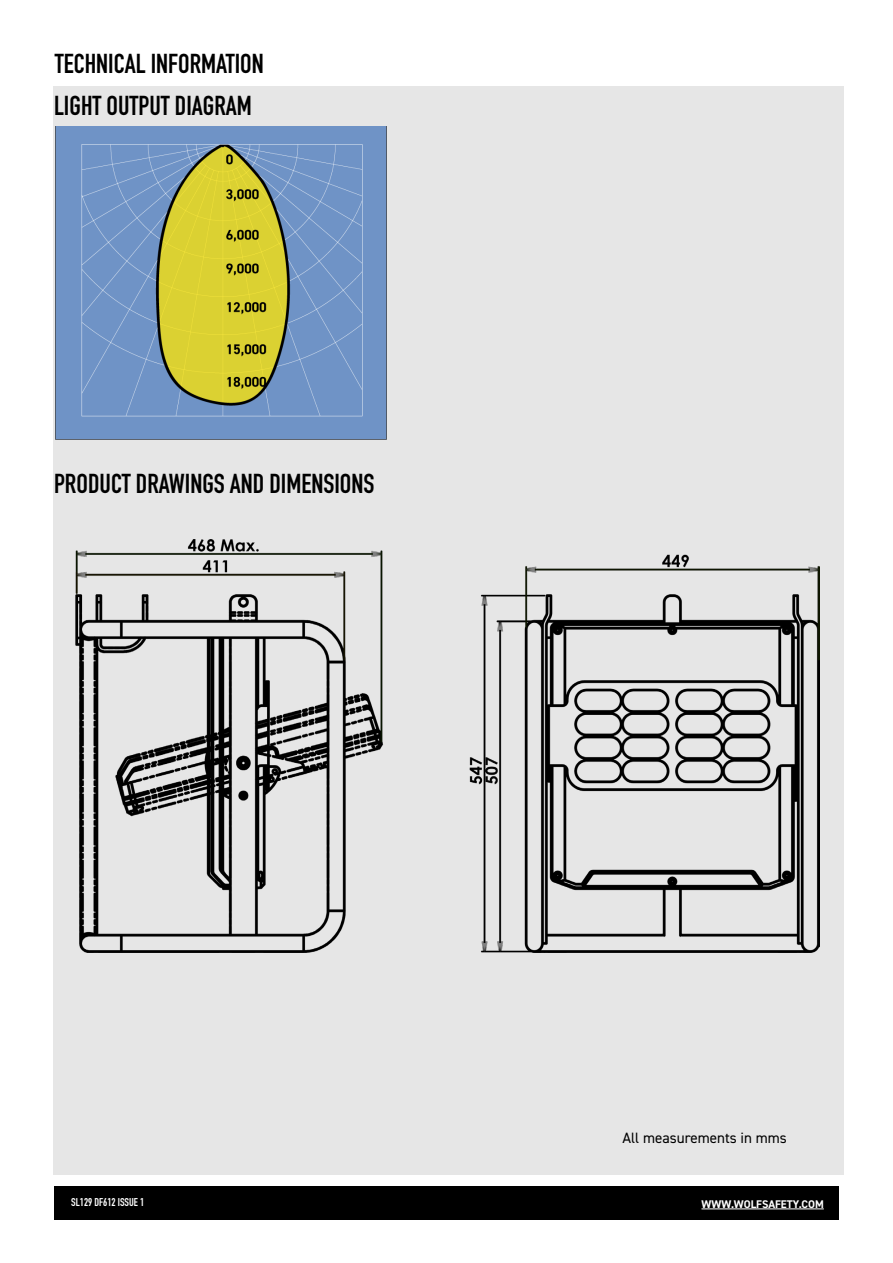
<style>
.page{position:relative;width:893px;height:1263px;background:#fff}
.page>*{position:absolute;margin:0;border:0;box-sizing:border-box;transform-origin:0 0}
.t1{font:27px "DIN Engschrift LT Pro";color:#000}
.t2{font:15px "DIN2014";color:#000}
.t3{font:700 11.1px "DIN2014";color:#fff}
.t4{font:11.1px "DIN Engschrift LT Pro";color:#fff}
</style>
<div class="page">
<div style="left:53px;top:86px;width:790px;height:1089px;background:#e6e6e6"></div>
<div style="left:54px;top:1186px;width:785px;height:33px;background:#000"></div>
<img style="left:55px;top:126px;width:332px;height:313px">
<hr style="left:701px;top:1208px;width:123px;height:1px;background:#fff">
<img style="left:75px;top:539px;width:744px;height:413px">
<p class="t1" style="left:55px;top:48px;width:210px">TECHNICAL INFORMATION</p>
<p class="t1" style="left:54px;top:89px;width:199px">LIGHT OUTPUT DIAGRAM</p>
<p class="t1" style="left:54px;top:468px;width:322px">PRODUCT DRAWINGS AND DIMENSIONS</p>
<p class="t4" style="left:71px;top:1195px;width:74px">SL129 DF612 ISSUE 1</p>
<p class="t2" style="left:622px;top:1128px;width:166px">All measurements in mms</p>
<p class="t3" style="left:701px;top:1196px;width:124px">WWW.WOLFSAFETY.COM</p>
</div>
